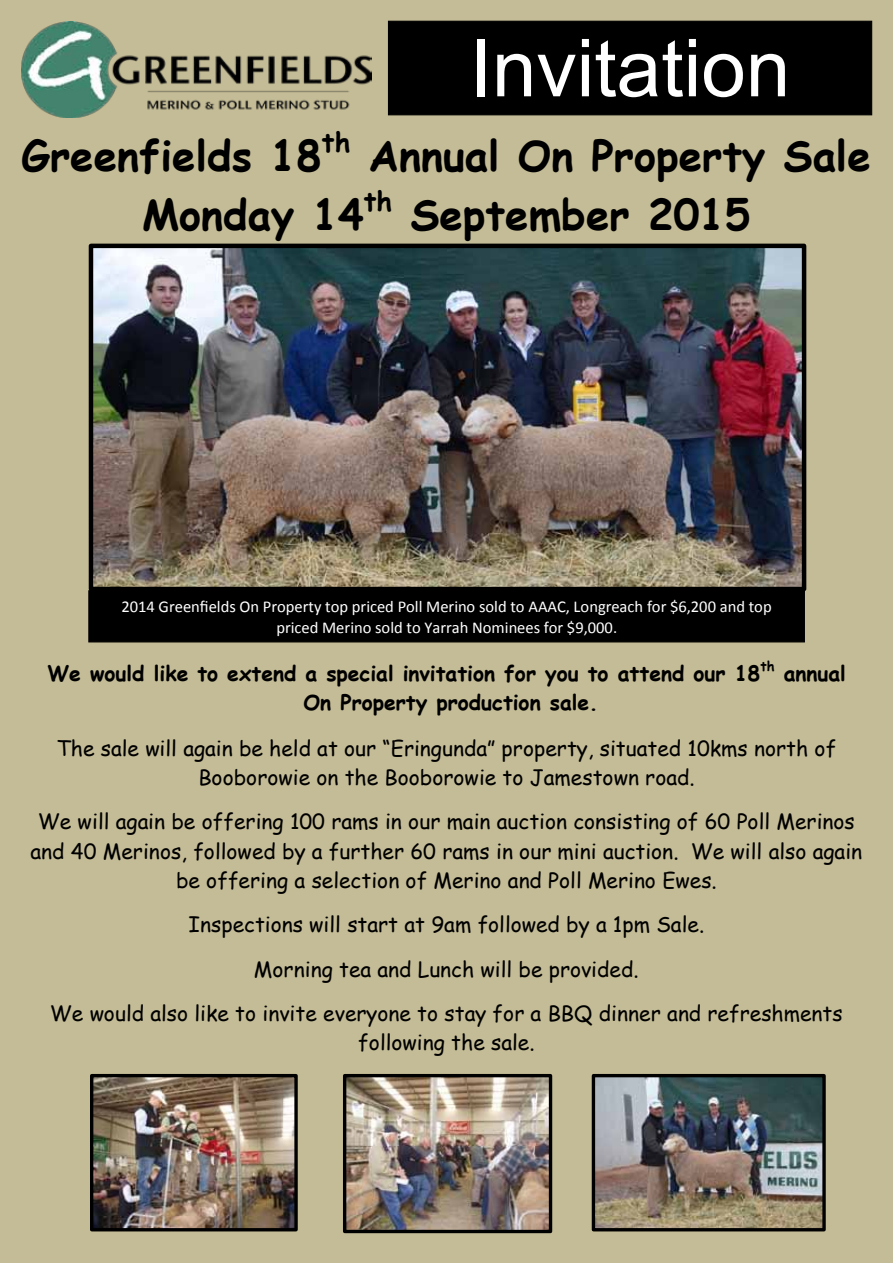
<style>
.page{position:relative;width:893px;height:1263px;background:#c4bc96}
.page>*{position:absolute;margin:0;border:0;box-sizing:border-box;transform-origin:0 0}
.t1{font:80.1px "Arial";color:#fff}
.t2{font:700 42px/58.5px "Comic Sans MS";color:#000;text-align:center}
.t3{font:21px/29.4px "Comic Sans MS";color:#000;text-align:center}
.t4{font:700 21px "Comic Sans MS";color:#000}
.t5{font:16.5px/20.4px "Calibri";color:#fff;text-align:center}
.t6{font:700 13.5px "Comic Sans MS";color:#000}
</style>
<div class="page">
<img style="left:94px;top:1078px;width:200px;height:149px">
<div style="left:90px;top:1074px;width:208px;height:157px;border:3px solid #000"></div>
<img style="left:347px;top:1078px;width:201px;height:151px">
<div style="left:343px;top:1074px;width:209px;height:159px;border:3px solid #000"></div>
<img style="left:596px;top:1078px;width:226px;height:149px">
<div style="left:592px;top:1074px;width:234px;height:157px;border:3px solid #000"></div>
<img style="left:94px;top:249px;width:707px;height:337px">
<div style="left:89px;top:244px;width:717px;height:347px;border:4px solid #000"></div>
<div style="left:388px;top:21px;width:484px;height:94px;background:#000"></div>
<div style="left:88px;top:590px;width:717px;height:52px;background:#000"></div>
<img style="left:21px;top:21px;width:350px;height:97px">
<h1 class="t1" style="left:470px;top:13px;width:322px">Invitation</h1>
<h2 class="t2" style="left:22px;top:125px;width:851px">Greenfields 18<sup>th</sup> Annual On Property Sale<br>Monday 14<sup>th</sup> September 2015</h2>
<p class="t5" style="left:121px;top:596px;width:652px">2014 Greenfields On Property top priced Poll Merino sold to AAAC, Longreach for $6,200 and top priced Merino sold to Yarrah Nominees for $9,000.</p>
<p class="t4" style="left:47px;top:658px;width:715px">We would like to extend a special invitation for you to attend our 18</p>
<p class="t6" style="left:760px;top:656px;width:16px">th</p>
<p class="t4" style="left:784px;top:658px;width:64px">annual</p>
<p class="t4" style="left:304px;top:687px;width:296px">On Property production sale.</p>
<p class="t3" style="left:57px;top:733px;width:781px">The sale will again be held at our “Eringunda” property, situated 10kms north of<br>Booborowie on the Booborowie to Jamestown road.</p>
<p class="t3" style="left:31px;top:806px;width:833px">We will again be offering 100 rams in our main auction consisting of 60 Poll Merinos and 40 Merinos, followed by a further 60 rams in our mini auction. We will also again be offering a selection of Merino and Poll Merino Ewes.</p>
<p class="t3" style="left:50px;top:902px;width:794px;line-height:44.2px">Inspections will start at 9am followed by a 1pm Sale.<br>Morning tea and Lunch will be provided.<br>We would also like to invite everyone to stay for a BBQ dinner and refreshments</p>
<p class="t3" style="left:358px;top:1027px;width:178px">following the sale.</p>
</div>
